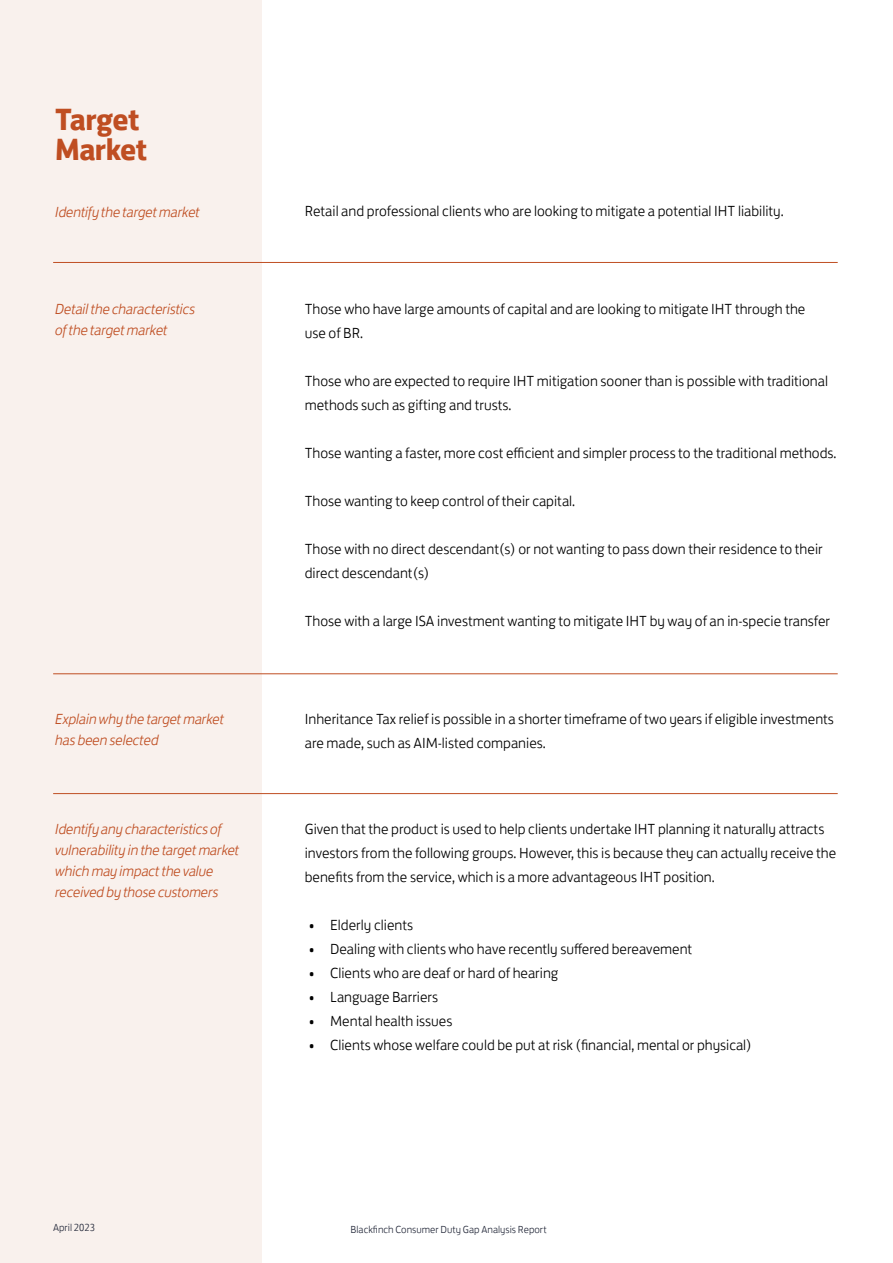
<style>
.page{position:relative;width:893px;height:1263px;background:#fff}
.page>*{position:absolute;margin:0;border:0;box-sizing:border-box;transform-origin:0 0}
.t1{font:700 31.5px/30px "FS Jack";letter-spacing:-.02em;color:#bf4e22}
.t2{font:300 15px/24px "FS Jack";color:#000}
.t3{font:italic 300 15px/21px "FS Jack";letter-spacing:-.02em;color:#bf4e22}
.t4{font:300 10.5px "FS Jack";color:#24293a}
</style>
<div class="page">
<div style="left:0;top:0;width:261px;height:1263px;background:#f9f1ed"></div>
<hr style="left:53px;top:262px;width:785px;height:1px;background:#bf4e22">
<hr style="left:53px;top:673px;width:785px;height:1px;background:#bf4e22">
<hr style="left:53px;top:793px;width:785px;height:1px;background:#bf4e22">
<h1 class="t1" style="left:55px;top:102px;width:94px">Target<br>Market</h1>
<p class="t3" style="left:55px;top:200px;width:146px">Identify the target market</p>
<p class="t2" style="left:305px;top:198px;width:480px">Retail and professional clients who are looking to mitigate a potential IHT liability.</p>
<p class="t3" style="left:55px;top:297px;width:142px">Detail the characteristics of the target market</p>
<p class="t2" style="left:305px;top:295px;width:502px">Those who have large amounts of capital and are looking to mitigate IHT through the use of BR.</p>
<p class="t2" style="left:305px;top:367px;width:525px">Those who are expected to require IHT mitigation sooner than is possible with traditional methods such as gifting and trusts.</p>
<p class="t2" style="left:305px;top:439px;width:533px">Those wanting a faster, more cost efficient and simpler process to the traditional methods.</p>
<p class="t2" style="left:305px;top:487px;width:272px">Those wanting to keep control of their capital.</p>
<p class="t2" style="left:305px;top:535px;width:519px">Those with no direct descendant(s) or not wanting to pass down their residence to their direct descendant(s)</p>
<p class="t2" style="left:305px;top:607px;width:527px">Those with a large ISA investment wanting to mitigate IHT by way of an in-specie transfer</p>
<p class="t3" style="left:55px;top:707px;width:170px">Explain why the target market has been selected</p>
<p class="t2" style="left:305px;top:705px;width:531px">Inheritance Tax relief is possible in a shorter timeframe of two years if eligible investments are made, such as AIM-listed companies.</p>
<p class="t3" style="left:55px;top:817px;width:186px">Identify any characteristics of vulnerability in the target market which may impact the value received by those customers</p>
<p class="t2" style="left:305px;top:816px;width:533px">Given that the product is used to help clients undertake IHT planning it naturally attracts investors from the following groups. However, this is because they can actually receive the benefits from the service, which is a more advantageous IHT position.</p>
<p class="t2" style="left:309px;top:912px;width:106px">• Elderly clients</p>
<p class="t2" style="left:309px;top:936px;width:385px">• Dealing with clients who have recently suffered bereavement</p>
<p class="t2" style="left:309px;top:960px;width:251px">• Clients who are deaf or hard of hearing</p>
<p class="t2" style="left:309px;top:984px;width:131px">• Language Barriers</p>
<p class="t2" style="left:309px;top:1008px;width:145px">• Mental health issues</p>
<p class="t2" style="left:309px;top:1032px;width:444px">• Clients whose welfare could be put at risk (financial, mental or physical)</p>
<p class="t4" style="left:53px;top:1219px;width:43px">April 2023</p>
<p class="t4" style="left:351px;top:1221px;width:198px">Blackfinch Consumer Duty Gap Analysis Report</p>
</div>
